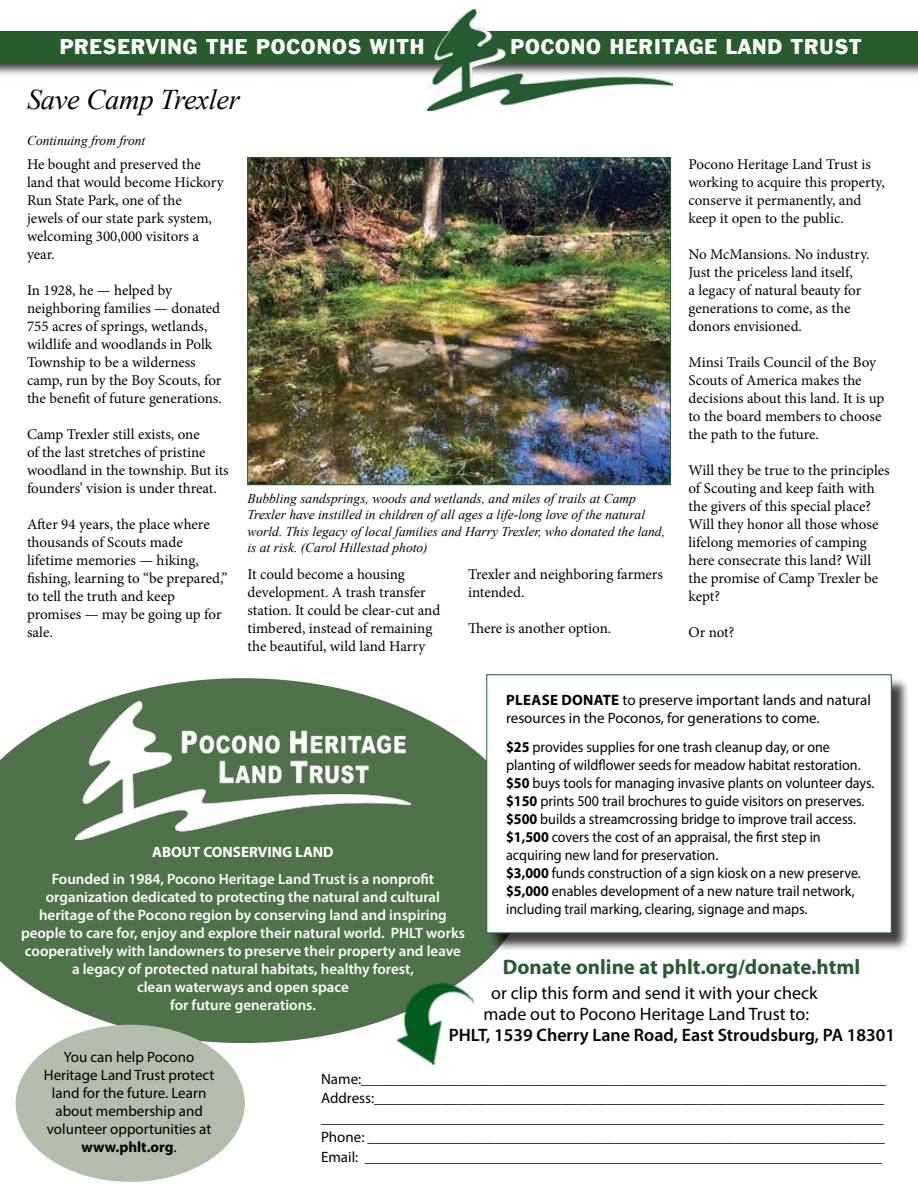
<style>
.page{position:relative;width:918px;height:1188px;background:#fff}
.page>*{position:absolute;margin:0;border:0;box-sizing:border-box;transform-origin:0 0}
.t1{font:italic 28.5px "Times New Roman";letter-spacing:-.01em;color:#000}
.t2{font:700 21px "Myriad Pro";color:#285c2e}
.t3{font:19.5px "Franklin Gothic";letter-spacing:.05em;color:#fff}
.t4{font:18px/21px "Myriad Pro";color:#000;text-align:center}
.t5{font:600 18px "Myriad Pro";color:#000}
.t6{font:15px/18px "Minion Pro";letter-spacing:-.005em;color:#000}
.t7{font:15px/18px "Myriad Pro";color:#000}
.t8{font:15px/18px "Myriad Pro";color:#000;scale:.94 1}
.t9{font:600 15px/18px "Myriad Pro";color:#fff;text-align:center}
.t10{font:700 15px "Myriad Pro";color:#fff}
.t11{font:italic 13.5px/16.2px "Times New Roman";color:#000}
.s1{font-weight:700}
</style>
<div class="page">
<svg style="left:0;top:678px;width:495px;height:365px;background:#698664"></svg>
<div style="left:16px;top:1025px;width:229px;height:157px;background:#b4bdac;border-radius:50%"></div>
<div style="left:0;top:29px;width:918px;height:48px;background:#000;opacity:.75"></div>
<div style="left:0;top:31px;width:918px;height:32px;background:#285c2e"></div>
<img style="left:427px;top:9px;width:245px;height:102px">
<img style="left:76px;top:701px;width:334px;height:139px">
<div style="left:489px;top:677px;width:421px;height:275px;background:#000;opacity:.75"></div>
<div style="left:487px;top:675px;width:405px;height:258px;background:#fff"></div>
<img style="left:382px;top:972px;width:109px;height:93px">
<img style="left:250px;top:160px;width:418px;height:323px">
<div style="left:248px;top:158px;width:422px;height:327px;border:1px solid #285c2e"></div>
<h3 class="t3" style="left:60px;top:34px;width:366px">PRESERVING THE POCONOS WITH</h3>
<h3 class="t3" style="left:510px;top:34px;width:353px">POCONO HERITAGE LAND TRUST</h3>
<h1 class="t1" style="left:27px;top:79px;width:214px">Save Camp Trexler</h1>
<p class="t11" style="left:27px;top:132px;width:120px">Continuing from front</p>
<p class="t6" style="left:27px;top:155px;width:198px">He bought and preserved the land that would become Hickory<br>Run State Park, one of the<br>jewels of our state park system, welcoming 300,000 visitors a year.</p>
<p class="t6" style="left:27px;top:281px;width:196px">In 1928, he — helped by neighboring families — donated<br>755 acres of springs, wetlands, wildlife and woodlands in Polk<br>Township to be a wilderness camp, run by the Boy Scouts, for the benefit of future generations.</p>
<p class="t6" style="left:27px;top:425px;width:203px">Camp Trexler still exists, one<br>of the last stretches of pristine woodland in the township. But its founders’ vision is under threat.</p>
<p class="t6" style="left:27px;top:515px;width:202px">After 94 years, the place where thousands of Scouts made lifetime memories — hiking, fishing, learning to “be prepared,” to tell the truth and keep promises — may be going up for sale.</p>
<p class="t11" style="left:248px;top:490px;width:419px">Bubbling sandsprings, woods and wetlands, and miles of trails at Camp Trexler have instilled in children of all ages a life-long love of the natural world. This legacy of local families and Harry Trexler, who donated the land, is at risk. (Carol Hillestad photo)</p>
<p class="t6" style="left:248px;top:565px;width:194px">It could become a housing development. A trash transfer station. It could be clear-cut and timbered, instead of remaining the beautiful, wild land Harry</p>
<p class="t6" style="left:468px;top:565px;width:196px">Trexler and neighboring farmers intended.</p>
<p class="t6" style="left:468px;top:619px;width:145px">There is another option.</p>
<p class="t6" style="left:688px;top:155px;width:198px">Pocono Heritage Land Trust is working to acquire this property, conserve it permanently, and keep it open to the public.</p>
<p class="t6" style="left:688px;top:245px;width:183px">No McMansions. No industry.<br>Just the priceless land itself,<br>a legacy of natural beauty for generations to come, as the donors envisioned.</p>
<p class="t6" style="left:688px;top:353px;width:197px">Minsi Trails Council of the Boy<br>Scouts of America makes the decisions about this land. It is up to the board members to choose the path to the future.</p>
<p class="t6" style="left:688px;top:461px;width:203px">Will they be true to the principles of Scouting and keep faith with the givers of this special place?<br>Will they honor all those whose lifelong memories of camping here consecrate this land? Will the promise of Camp Trexler be kept?</p>
<p class="t6" style="left:688px;top:623px;width:48px">Or not?</p>
<p class="t7" style="left:506px;top:691px;width:366px"><span class="s1">PLEASE DONATE</span> to preserve important lands and natural resources in the Poconos, for generations to come.</p>
<p class="t8" style="left:506px;top:738px;width:393px"><span class="s1">$25</span> provides supplies for one trash cleanup day, or one planting of wildflower seeds for meadow habitat restoration. <span class="s1">$50</span> buys tools for managing invasive plants on volunteer days. <span class="s1">$150</span> prints 500 trail brochures to guide visitors on preserves. <span class="s1">$500</span> builds a streamcrossing bridge to improve trail access. <span class="s1">$1,500</span> covers the cost of an appraisal, the first step in acquiring new land for preservation.<br><span class="s1">$3,000</span> funds construction of a sign kiosk on a new preserve. <span class="s1">$5,000</span> enables development of a new nature trail network, including trail marking, clearing, signage and maps.</p>
<p class="t10" style="left:152px;top:843px;width:183px">ABOUT CONSERVING LAND</p>
<p class="t9" style="left:21px;top:870px;width:445px">Founded in 1984, Pocono Heritage Land Trust is a nonprofit organization dedicated to protecting the natural and cultural heritage of the Pocono region by conserving land and inspiring people to care for, enjoy and explore their natural world. PHLT works cooperatively with landowners to preserve their property and leave a legacy of protected natural habitats, healthy forest,<br>clean waterways and open space<br>for future generations.</p>
<h2 class="t2" style="left:503px;top:953px;width:359px">Donate online at phlt.org/donate.html</h2>
<p class="t4" style="left:484px;top:982px;width:335px">or clip this form and send it with your check made out to Pocono Heritage Land Trust to:</p>
<p class="t5" style="left:449px;top:1023px;width:448px">PHLT, 1539 Cherry Lane Road, East Stroudsburg, PA 18301</p>
<p class="t7" style="left:321px;top:1069px;width:567px;line-height:19.5px">Name:______________________________________________________________________ Address:____________________________________________________________________ ___________________________________________________________________________ Phone: _____________________________________________________________________ Email: _____________________________________________________________________</p>
<p class="t7" style="left:44px;top:1048px;width:172px;text-align:center">You can help Pocono<br>Heritage Land Trust protect land for the future. Learn about membership and volunteer opportunities at <span class="s1">www.phlt.org</span>.</p>
</div>
